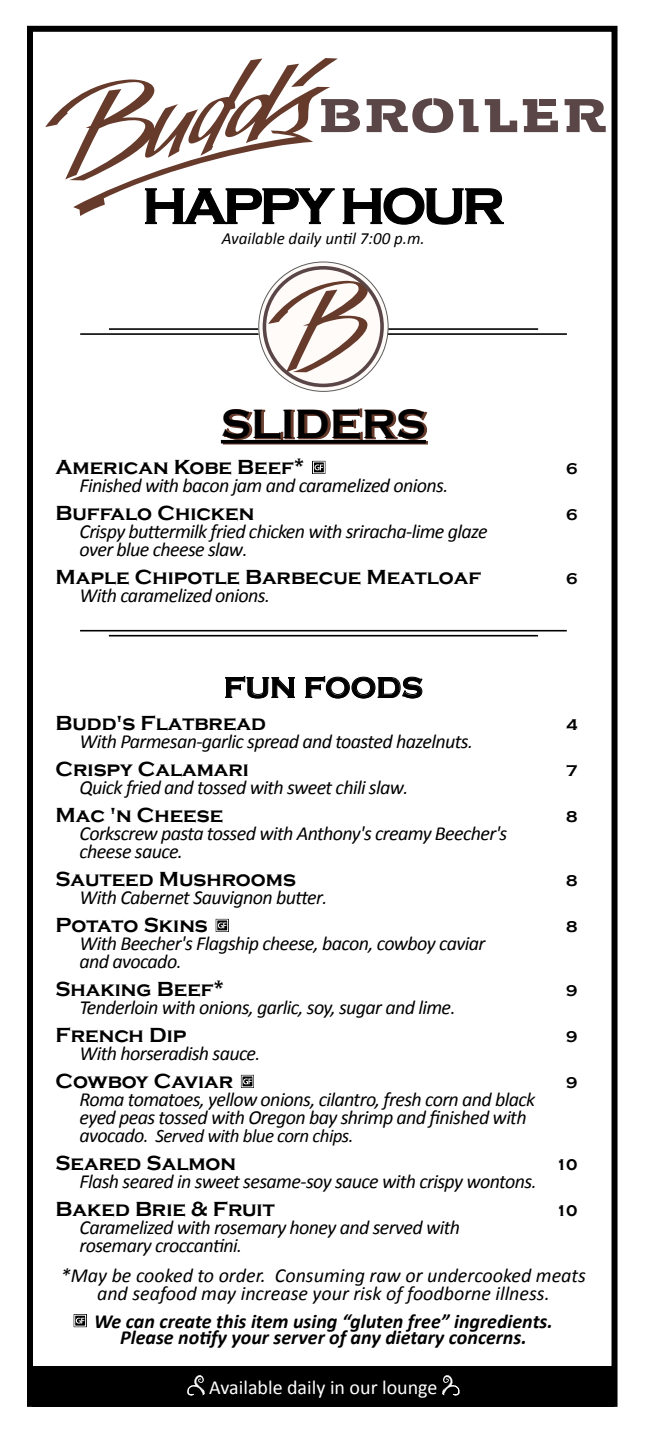
<style>
.page{position:relative;width:648px;height:1440px;background:#fff}
.page>*{position:absolute;margin:0;border:0;box-sizing:border-box;transform-origin:0 0}
.t1{font:700 52px "Copperplate Gothic";letter-spacing:-.06em;color:#000}
.t2{font:700 42px "Copperplate Gothic";color:#000}
.t3{font:700 30px "Copperplate Gothic";color:#000}
.t4{font:700 21px "Copperplate Gothic";color:#000}
.t5{font:italic 20px/18px "Calibri";letter-spacing:-.03em;color:#000}
.t6{font:italic 20px/18px "Calibri";color:#000;text-align:center}
.t7{font:italic 700 20px/16px "Calibri";color:#000;text-align:center}
.t8{font:20px "Calibri";color:#fff}
.t9{font:italic 19px "Calibri";letter-spacing:-.03em;color:#000}
.t10{font:italic 17px "Calibri";color:#000}
.t11{font:700 16px "Copperplate Gothic";color:#000}
.s1{font-size:19px}
.s2{font-size:20px}
</style>
<div class="page">
<hr style="left:109px;top:328px;width:429px;height:2px;background:#000">
<hr style="left:80px;top:333px;width:487px;height:2px;background:#000">
<div style="left:32px;top:1366px;width:582px;height:40px;background:#000"></div>
<div style="left:27px;top:26px;width:591px;height:1381px;border:6px solid #000"></div>
<hr style="left:223px;top:441px;width:205px;height:4px;background:#ae978f">
<svg style="left:223px;top:408px;width:205px;height:32px"></svg>
<svg style="left:523px;top:99px;width:35px;height:33px"></svg>
<svg style="left:565px;top:99px;width:41px;height:33px"></svg>
<svg style="left:485px;top:99px;width:32px;height:33px"></svg>
<svg style="left:459px;top:99px;width:20px;height:33px"></svg>
<svg style="left:367px;top:98px;width:86px;height:35px"></svg>
<svg style="left:338px;top:99px;width:22px;height:33px"></svg>
<svg style="left:45px;top:58px;width:293px;height:158px"></svg>
<svg style="left:221px;top:440px;width:205px;height:4px"></svg>
<svg style="left:144px;top:188px;width:191px;height:37px"></svg>
<svg style="left:342px;top:187px;width:162px;height:38px"></svg>
<svg style="left:259px;top:262px;width:129px;height:129px"></svg>
<svg style="left:263px;top:266px;width:121px;height:121px"></svg>
<svg style="left:314px;top:462px;width:11px;height:11px"></svg>
<svg style="left:315px;top:464px;width:8px;height:6px"></svg>
<hr style="left:80px;top:630px;width:487px;height:2px;background:#000">
<hr style="left:109px;top:635px;width:429px;height:2px;background:#000">
<svg style="left:225px;top:676px;width:70px;height:23px"></svg>
<svg style="left:305px;top:676px;width:118px;height:23px"></svg>
<svg style="left:217px;top:920px;width:11px;height:11px"></svg>
<svg style="left:218px;top:922px;width:9px;height:6px"></svg>
<svg style="left:242px;top:1076px;width:11px;height:11px"></svg>
<svg style="left:243px;top:1078px;width:9px;height:6px"></svg>
<svg style="left:187px;top:1375px;width:18px;height:21px"></svg>
<svg style="left:442px;top:1375px;width:18px;height:21px"></svg>
<svg style="left:74px;top:1315px;width:12px;height:11px"></svg>
<svg style="left:76px;top:1318px;width:9px;height:6px"></svg>
<h1 class="t1" style="left:142px;top:177px;width:364px">HAPPY HOUR</h1>
<p class="t10" style="left:222px;top:226px;width:204px">Available daily until 7:00 p.m.</p>
<h2 class="t2" style="left:221px;top:400px;width:207px">SLIDERS</h2>
<p class="t4" style="left:56px;top:455px;width:251px">American Kobe Beef*</p>
<p class="t11" style="left:566px;top:459px;width:13px">6</p>
<p class="t5" style="left:80px;top:475px;width:370px">Finished with bacon jam and caramelized onions<span class="s1">.</span></p>
<p class="t4" style="left:56px;top:501px;width:200px">Buffalo Chicken</p>
<p class="t11" style="left:566px;top:505px;width:13px">6</p>
<p class="t5" style="left:80px;top:521px;width:410px">Crispy buttermilk fried chicken with sriracha-lime glaze over blue cheese slaw<span class="s1">.</span></p>
<p class="t4" style="left:56px;top:565px;width:427px">Maple Chipotle Barbecue Meatloaf</p>
<p class="t11" style="left:566px;top:569px;width:13px">6</p>
<p class="t5" style="left:80px;top:585px;width:192px">With caramelized onions<span class="s1">.</span></p>
<h3 class="t3" style="left:224px;top:671px;width:201px">FUN FOODS</h3>
<p class="t4" style="left:56px;top:711px;width:212px">Budd's Flatbread</p>
<p class="t11" style="left:566px;top:715px;width:13px">4</p>
<p class="t5" style="left:80px;top:731px;width:395px">With Parmesan-garlic spread and toasted hazelnuts<span class="s1">.</span></p>
<p class="t4" style="left:56px;top:757px;width:195px">Crispy Calamari</p>
<p class="t11" style="left:566px;top:761px;width:13px">7</p>
<p class="t5" style="left:80px;top:777px;width:330px">Quick fried and tossed with sweet chili slaw<span class="s1">.</span></p>
<p class="t4" style="left:56px;top:803px;width:169px">Mac 'n Cheese</p>
<p class="t11" style="left:566px;top:807px;width:13px">8</p>
<p class="t5" style="left:80px;top:823px;width:429px">Corkscrew pasta tossed with Anthony's creamy Beecher's cheese sauce.</p>
<p class="t4" style="left:56px;top:867px;width:242px">Sauteed Mushrooms</p>
<p class="t11" style="left:566px;top:871px;width:13px">8</p>
<p class="t5" style="left:80px;top:887px;width:249px">With Cabernet Sauvignon butter<span class="s1">.</span></p>
<p class="t4" style="left:56px;top:913px;width:154px">Potato Skins</p>
<p class="t11" style="left:566px;top:917px;width:13px">8</p>
<p class="t5" style="left:80px;top:933px;width:407px">With Beecher's Flagship cheese, bacon, cowboy caviar and avocado<span class="s1">.</span></p>
<p class="t4" style="left:56px;top:977px;width:170px">Shaking Beef*</p>
<p class="t11" style="left:566px;top:981px;width:13px">9</p>
<p class="t5" style="left:80px;top:997px;width:377px">Tenderloin with onions, garlic, soy, sugar and lime<span class="s1">.</span></p>
<p class="t4" style="left:56px;top:1023px;width:132px">French Dip</p>
<p class="t11" style="left:566px;top:1027px;width:13px">9</p>
<p class="t5" style="left:80px;top:1043px;width:182px">With horseradish sauce<span class="s1">.</span></p>
<p class="t4" style="left:56px;top:1069px;width:179px">Cowboy Caviar</p>
<p class="t11" style="left:566px;top:1073px;width:13px">9</p>
<p class="t5" style="left:80px;top:1089px;width:457px">Roma tomatoes, yellow onions, cilantro, fresh corn and black eyed peas tossed with Oregon bay shrimp and finished with</p>
<p class="t9" style="left:80px;top:1122px;width:276px"><span class="s2">avocado</span>. Served with blue corn chips.</p>
<p class="t4" style="left:56px;top:1151px;width:182px">Seared Salmon</p>
<p class="t11" style="left:556px;top:1155px;width:23px">10</p>
<p class="t5" style="left:80px;top:1171px;width:458px">Flash seared in sweet sesame-soy sauce with crispy wontons<span class="s1">.</span></p>
<p class="t4" style="left:56px;top:1197px;width:221px">Baked Brie &amp; Fruit</p>
<p class="t11" style="left:556px;top:1201px;width:23px">10</p>
<p class="t5" style="left:80px;top:1217px;width:382px">Caramelized with rosemary honey and served with rosemary croccantini<span class="s1">.</span></p>
<p class="t6" style="left:61px;top:1265px;width:527px">*May be cooked to order. Consuming raw or undercooked meats and seafood may increase your risk of foodborne illness.</p>
<p class="t7" style="left:94px;top:1313px;width:460px">We can create this item using “gluten free” ingredients.<br>Please notify your server of any dietary concerns.</p>
<p class="t8" style="left:209px;top:1374px;width:230px">Available daily in our lounge</p>
</div>
